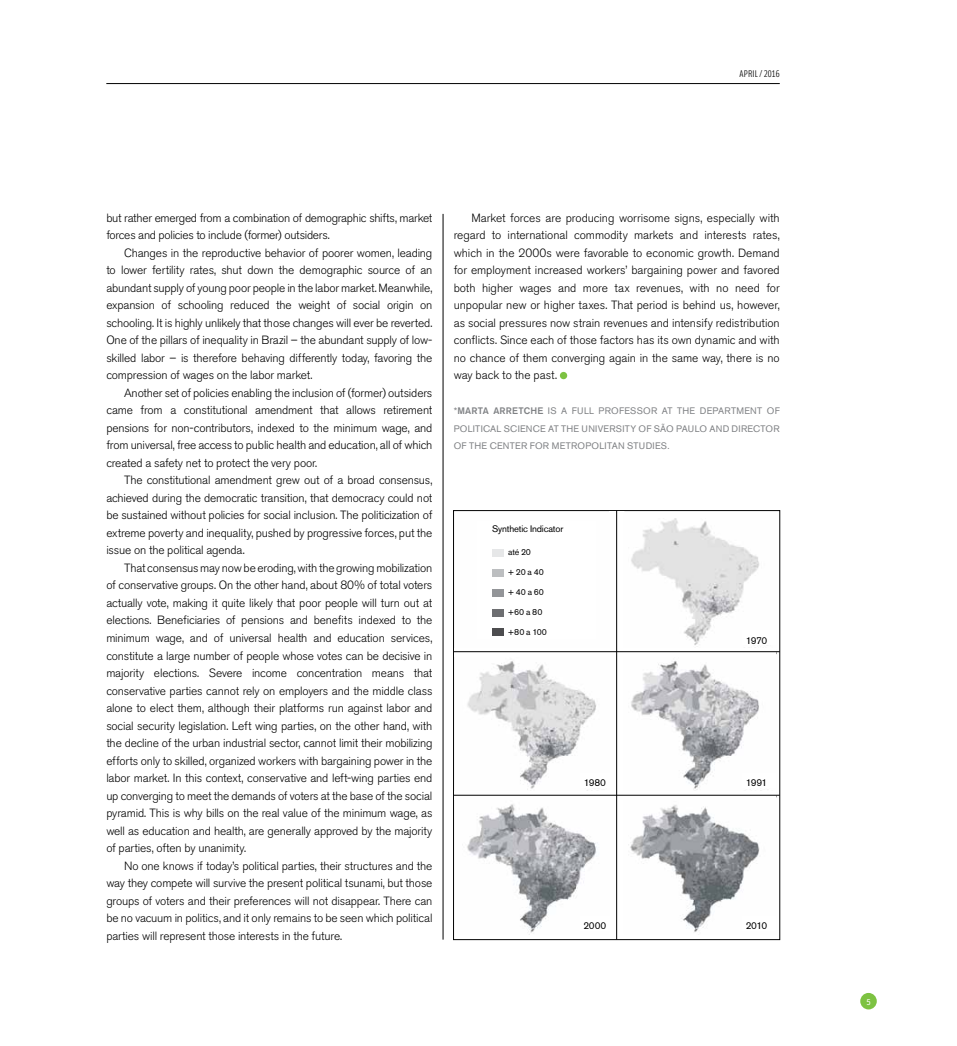
<style>
.page{position:relative;width:957px;height:1046px;background:#fff}
.page>*{position:absolute;margin:0;border:0;box-sizing:border-box;transform-origin:0 0}
.t1{font:300 11.88px/17.5px "Akzidenz Grotesk BE";letter-spacing:-.015em;color:#000;text-align:justify}
.t2{font:10px "Akzidenz Grotesk BE";letter-spacing:-.045em;color:#000}
.t3{font:300 10px "Clearview Text Comp";letter-spacing:.01em;color:#000}
.t4{font:9.38px/17.5px "Akzidenz Grotesk BE";letter-spacing:.025em;color:#808285;text-align:justify}
.t5{font:9.38px "Akzidenz Grotesk BE";letter-spacing:-.02em;color:#000}
.t6{font:8.75px "Akzidenz Grotesk BE";letter-spacing:-.015em;color:#000}
.t7{font:8.75px "Clearview Text Cond";color:#fff}
.s1{font-weight:500}
</style>
<div class="page">
<div style="left:860px;top:992px;width:17px;height:17px;background:#7dc242;border-radius:50%"></div>
<hr style="left:106px;top:83px;width:674px;height:1px;background:#000">
<hr style="left:443px;top:214px;width:1px;height:725px;background:#000">
<div style="left:560px;top:372px;width:7px;height:7px;background:#7dc242;border-radius:50%"></div>
<img style="left:467px;top:518px;width:293px;height:415px">
<div style="left:477px;top:521px;width:119px;height:118px;background:#fff"></div>
<div style="left:492px;top:549px;width:11px;height:7px;background:#e6e7e8"></div>
<div style="left:492px;top:569px;width:11px;height:7px;background:#bcbec0"></div>
<div style="left:492px;top:589px;width:11px;height:7px;background:#939598"></div>
<div style="left:492px;top:609px;width:11px;height:7px;background:#6d6e71"></div>
<div style="left:492px;top:628px;width:11px;height:8px;background:#4d4d4f"></div>
<div style="left:580px;top:773px;width:34px;height:14px;background:#fff"></div>
<div style="left:580px;top:915px;width:34px;height:15px;background:#fff"></div>
<div style="left:742px;top:773px;width:34px;height:14px;background:#fff"></div>
<div style="left:742px;top:915px;width:34px;height:15px;background:#fff"></div>
<div style="left:742px;top:630px;width:34px;height:15px;background:#fff"></div>
<div style="left:453px;top:510px;width:327px;height:429px;border:1px solid #000"></div>
<div style="left:609px;top:511px;width:15px;height:423px;background:#fff"></div>
<svg style="left:454px;top:647px;width:322px;height:9px"></svg>
<svg style="left:455px;top:790px;width:321px;height:9px"></svg>
<hr style="left:616px;top:510px;width:1px;height:429px;background:#000">
<hr style="left:454px;top:651px;width:326px;height:1px;background:#000">
<hr style="left:454px;top:794px;width:326px;height:1px;background:#000">
<p class="t3" style="left:739px;top:69px;width:42px">APRIL / 2016</p>
<p class="t1" style="left:106px;top:209px;width:328px">but rather emerged from a combination of demographic shifts, market forces and policies to include (former) outsiders.</p>
<p class="t1" style="left:106px;top:244px;width:328px;text-indent:18px">Changes in the reproductive behavior of poorer women, leading to lower fertility rates, shut down the demographic source of an abundant supply of young poor people in the labor market. Meanwhile, expansion of schooling reduced the weight of social origin on schooling. It is highly unlikely that those changes will ever be reverted.<br>One of the pillars of inequality in Brazil – the abundant supply of low&shy;skilled labor – is therefore behaving differently today, favoring the compression of wages on the labor market.</p>
<p class="t1" style="left:106px;top:384px;width:327px;text-indent:18px">Another set of policies enabling the inclusion of (former) outsiders came from a constitutional amendment that allows retirement pensions for non-contributors, indexed to the minimum wage, and from universal, free access to public health and education, all of which created a safety net to protect the very poor.</p>
<p class="t1" style="left:106px;top:471px;width:327px;text-indent:18px">The constitutional amendment grew out of a broad consensus, achieved during the democratic transition, that democracy could not be sustained without policies for social inclusion. The politicization of extreme poverty and inequality, pushed by progressive forces, put the issue on the political agenda.</p>
<p class="t1" style="left:106px;top:559px;width:328px;text-indent:18px">That consensus may now be eroding, with the growing mobilization of conservative groups. On the other hand, about 80% of total voters actually vote, making it quite likely that poor people will turn out at elections. Beneficiaries of pensions and benefits indexed to the minimum wage, and of universal health and education services, constitute a large number of people whose votes can be decisive in majority elections. Severe income concentration means that conservative parties cannot rely on employers and the middle class alone to elect them, although their platforms run against labor and social security legislation. Left wing parties, on the other hand, with the decline of the urban industrial sector, cannot limit their mobilizing efforts only to skilled, organized workers with bargaining power in the labor market. In this context, conservative and left-wing parties end up converging to meet the demands of voters at the base of the social pyramid. This is why bills on the real value of the minimum wage, as well as education and health, are generally approved by the majority of parties, often by unanimity.</p>
<p class="t1" style="left:106px;top:856px;width:328px;text-indent:18px">No one knows if today’s political parties, their structures and the way they compete will survive the present political tsunami, but those groups of voters and their preferences will not disappear. There can be no vacuum in politics, and it only remains to be seen which political parties will represent those interests in the future.</p>
<p class="t1" style="left:454px;top:209px;width:328px;text-indent:18px">Market forces are producing worrisome signs, especially with regard to international commodity markets and interests rates, which in the 2000s were favorable to economic growth. Demand for employment increased workers’ bargaining power and favored both higher wages and more tax revenues, with no need for unpopular new or higher taxes. That period is behind us, however, as social pressures now strain revenues and intensify redistribution conflicts. Since each of those factors has its own dynamic and with no chance of them converging again in the same way, there is no way back to the past.</p>
<p class="t4" style="left:454px;top:402px;width:327px">*<span class="s1">MARTA ARRETCHE</span> IS A FULL PROFESSOR AT THE DEPARTMENT OF POLITICAL SCIENCE AT THE UNIVERSITY OF SÃO PAULO AND DIRECTOR OF THE CENTER FOR METROPOLITAN STUDIES.</p>
<p class="t5" style="left:492px;top:523px;width:73px">Synthetic Indicator</p>
<p class="t6" style="left:508px;top:547px;width:24px">até 20</p>
<p class="t6" style="left:508px;top:567px;width:37px">+ 20 a 40</p>
<p class="t6" style="left:508px;top:587px;width:37px">+ 40 a 60</p>
<p class="t6" style="left:508px;top:607px;width:36px">+60 a 80</p>
<p class="t6" style="left:508px;top:627px;width:40px">+80 a 100</p>
<p class="t2" style="left:584px;top:776px;width:24px">1980</p>
<p class="t2" style="left:583px;top:919px;width:24px">2000</p>
<p class="t2" style="left:746px;top:634px;width:23px">1970</p>
<p class="t2" style="left:745px;top:776px;width:23px">1991</p>
<p class="t2" style="left:745px;top:919px;width:23px">2010</p>
<p class="t7" style="left:866px;top:996px;width:6px">5</p>
</div>
